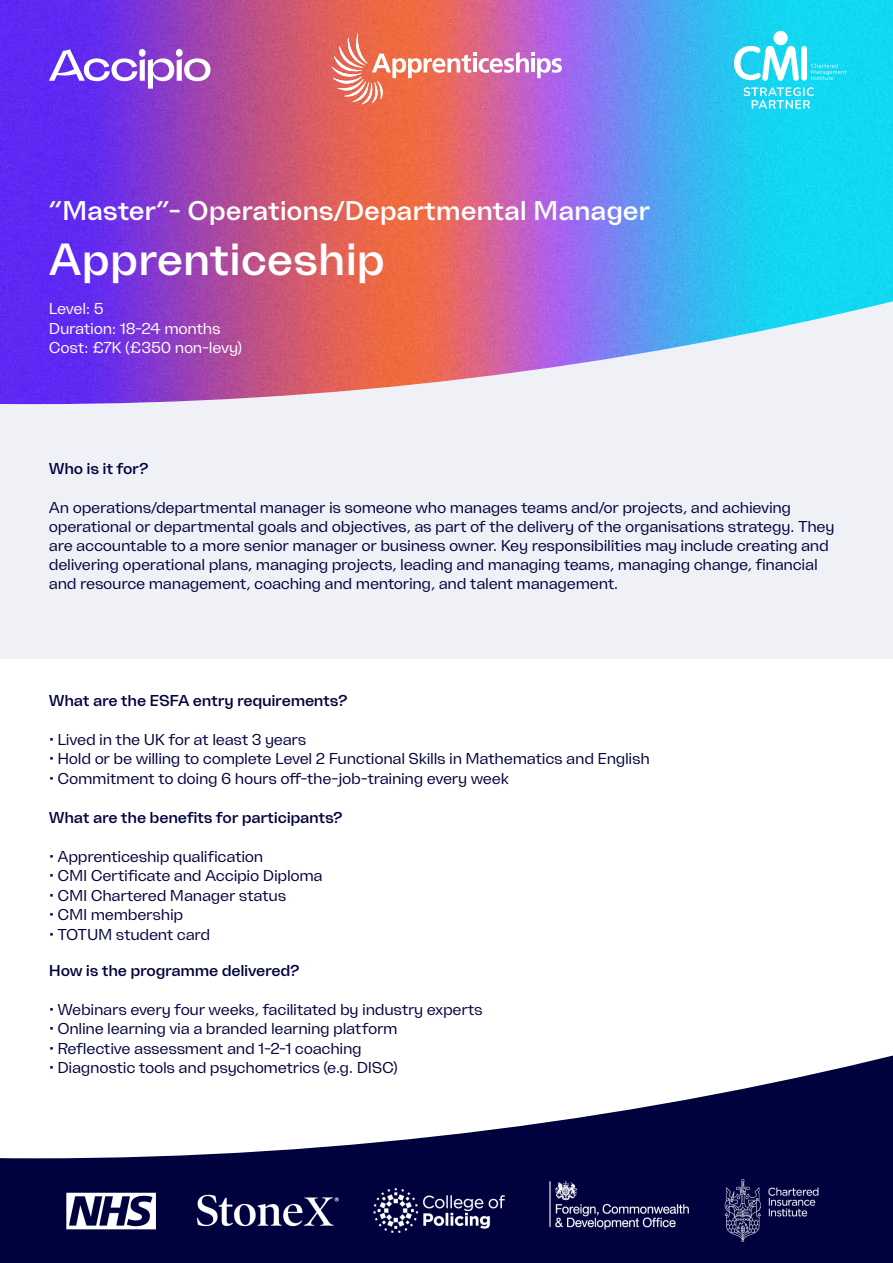
<style>
.page{position:relative;width:893px;height:1263px;background:#fff}
.page>*{position:absolute;margin:0;border:0;box-sizing:border-box;transform-origin:0 0}
.H1_RGB{font:500 45px "Freizeit";letter-spacing:-.01em;color:#fff}
.H1_RGB-2{font:500 27px "Freizeit";letter-spacing:-.01em;color:#fff}
.Body_Header_Medium{font:15.75px/18.9px "Freizeit";letter-spacing:-.02em;color:#00023d}
.Body_Medium{font:15.75px "Freizeit";letter-spacing:-.02em;color:#00023d}
.Body_Large{font:15.75px "Freizeit";letter-spacing:-.02em;color:#00023d}
.Body_Header_Medium-2{font:500 15.75px "Freizeit";letter-spacing:-.02em;color:#00023d}
.Body_Large-2{font:15.75px "Freizeit";letter-spacing:-.02em;color:#fff}
.Body_Header_Large{font:500 15.75px "Freizeit";letter-spacing:-.02em;color:#00023d}
</style>
<div class="page">
<div style="left:0;top:298px;width:893px;height:361px;background:#eff1f6"></div>
<img style="left:0;top:0;width:893px;height:404px">
<svg style="left:0;top:1055px;width:893px;height:208px"></svg>
<svg style="left:49px;top:49px;width:161px;height:40px"></svg>
<div style="left:773px;top:31px;width:15px;height:14px;background:#fff;border-radius:50%"></div>
<svg style="left:744px;top:87px;width:70px;height:22px;background:#55e0f4"></svg>
<svg style="left:734px;top:46px;width:112px;height:35px"></svg>
<svg style="left:332px;top:33px;width:230px;height:71px;background:#e07b8d"></svg>
<hr style="left:531px;top:58px;width:4px;height:14px;background:#fff">
<img style="left:29px;top:1173px;width:151px;height:75px">
<img style="left:360px;top:1168px;width:172px;height:84px">
<img style="left:526px;top:1164px;width:186px;height:83px">
<img style="left:679px;top:1168px;width:185px;height:83px">
<img style="left:180px;top:1168px;width:180px;height:84px">
<p class="H1_RGB-2" style="left:49px;top:195px;width:603px">“Master”- Operations/Departmental Manager</p>
<p class="H1_RGB" style="left:49px;top:233px;width:338px">Apprenticeship</p>
<p class="Body_Large-2" style="left:49px;top:299px;width:56px">Level: 5</p>
<p class="Body_Large-2" style="left:49px;top:319px;width:173px">Duration: 18-24 months</p>
<p class="Body_Large-2" style="left:49px;top:338px;width:195px">Cost: £7K (£350 non-levy)</p>
<p class="Body_Header_Medium-2" style="left:49px;top:459px;width:101px">Who is it for?</p>
<p class="Body_Header_Medium" style="left:49px;top:498px;width:787px">An operations/departmental manager is someone who manages teams and/or projects, and achieving operational or departmental goals and objectives, as part of the delivery of the organisations strategy. They are accountable to a more senior manager or business owner. Key responsibilities may include creating and delivering operational plans, managing projects, leading and managing teams, managing change, financial and resource management, coaching and mentoring, and talent management.</p>
<p class="Body_Header_Medium-2" style="left:49px;top:691px;width:300px">What are the ESFA entry requirements?</p>
<p class="Body_Medium" style="left:49px;top:730px;width:259px">• Lived in the UK for at least 3 years</p>
<p class="Body_Medium" style="left:49px;top:749px;width:602px">• Hold or be willing to complete Level 2 Functional Skills in Mathematics and English</p>
<p class="Body_Medium" style="left:49px;top:769px;width:461px">• Commitment to doing 6 hours off-the-job-training every week</p>
<p class="Body_Header_Large" style="left:49px;top:808px;width:295px">What are the benefits for participants?</p>
<p class="Body_Large" style="left:49px;top:847px;width:216px">• Apprenticeship qualification</p>
<p class="Body_Large" style="left:49px;top:866px;width:275px">• CMI Certificate and Accipio Diploma</p>
<p class="Body_Large" style="left:49px;top:886px;width:239px">• CMI Chartered Manager status</p>
<p class="Body_Large" style="left:49px;top:905px;width:136px">• CMI membership</p>
<p class="Body_Large" style="left:49px;top:925px;width:163px">• TOTUM student card</p>
<p class="Body_Header_Medium-2" style="left:49px;top:961px;width:252px">How is the programme delivered?</p>
<p class="Body_Medium" style="left:49px;top:1000px;width:435px">• Webinars every four weeks, facilitated by industry experts</p>
<p class="Body_Medium" style="left:49px;top:1019px;width:350px">• Online learning via a branded learning platform</p>
<p class="Body_Medium" style="left:49px;top:1039px;width:314px">• Reflective assessment and 1-2-1 coaching</p>
<p class="Body_Medium" style="left:49px;top:1058px;width:351px">• Diagnostic tools and psychometrics (e.g. DISC)</p>
</div>
